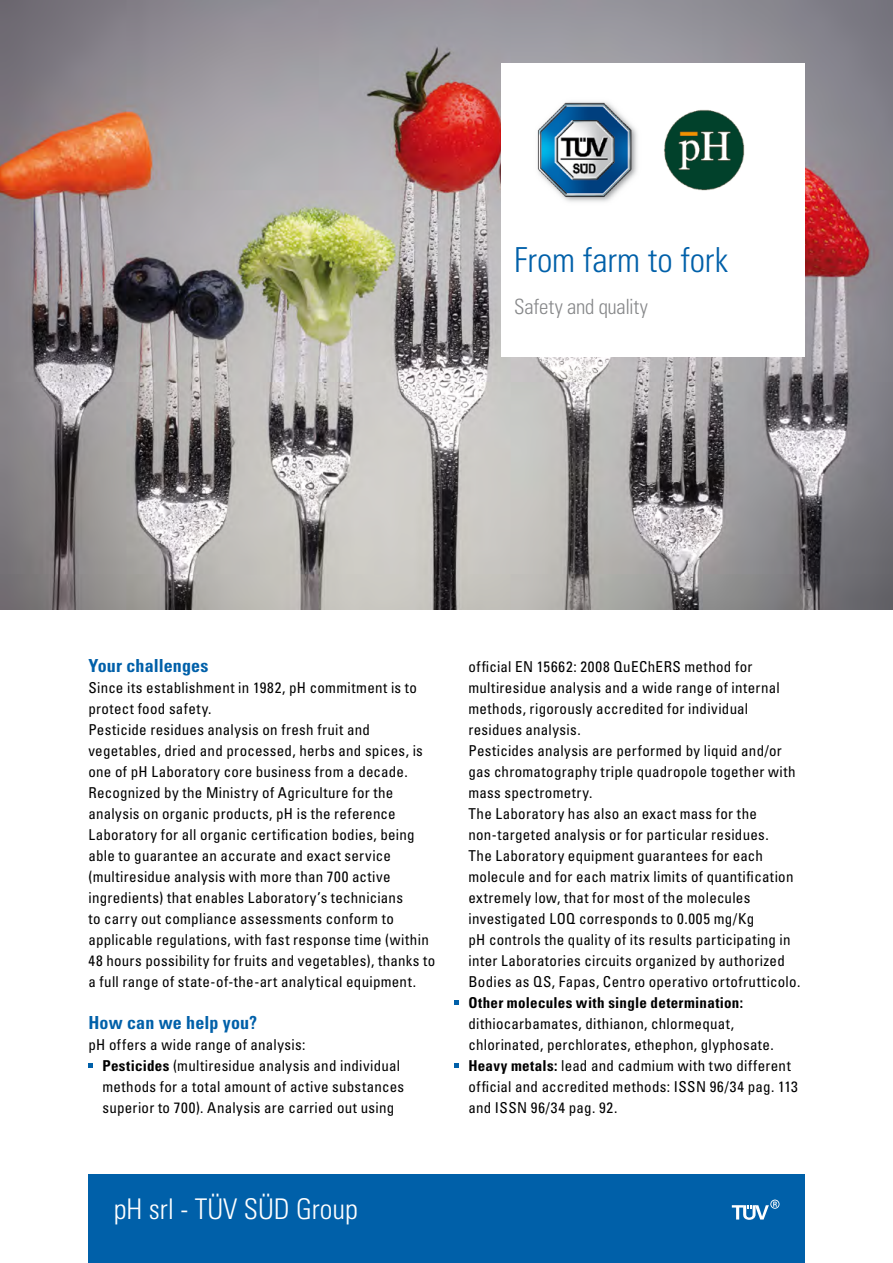
<style>
.page{position:relative;width:893px;height:1263px;background:#fff}
.page>*{position:absolute;margin:0;border:0;box-sizing:border-box;transform-origin:0 0}
.t1{font:300 condensed 34.5px "Univers LT Std";color:#0060a9}
.t2{font:300 condensed 28.5px "Univers LT Std";color:#fff}
.t3{font:300 condensed 21px "Univers LT Std";letter-spacing:-.01em;color:#87888a}
.t4{font:700 condensed 18px "Univers LT Std";letter-spacing:.01em;color:#0060a9}
.t5{font:condensed 15px/21px "Univers LT Std";letter-spacing:.02em;color:#000}
.t6{font:700 condensed 15px "Univers LT Std";letter-spacing:.02em;color:#000}
.s1{font-weight:700}
</style>
<div class="page">
<div style="left:88px;top:1174px;width:717px;height:89px;background:#0060a9"></div>
<svg style="left:732px;top:1199px;width:47px;height:21px"></svg>
<img style="left:0;top:0;width:893px;height:609px">
<svg style="left:88px;top:1064px;width:5px;height:4px"></svg>
<svg style="left:454px;top:1001px;width:5px;height:4px"></svg>
<svg style="left:454px;top:1064px;width:5px;height:4px"></svg>
<div style="left:501px;top:63px;width:304px;height:294px;background:#fff"></div>
<img style="left:537px;top:101px;width:208px;height:101px">
<h1 class="t1" style="left:514px;top:239px;width:215px">From farm to fork</h1>
<h3 class="t3" style="left:514px;top:294px;width:136px">Safety and quality</h3>
<p class="t4" style="left:88px;top:655px;width:122px">Your challenges</p>
<p class="t5" style="left:88px;top:677px;width:348px">Since its establishment in 1982, pH commitment is to protect food safety.<br>Pesticide residues analysis on fresh fruit and vegetables, dried and processed, herbs and spices, is one of pH Laboratory core business from a decade.<br>Recognized by the Ministry of Agriculture for the analysis on organic products, pH is the reference Laboratory for all organic certification bodies, being able to guarantee an accurate and exact service (multiresidue analysis with more than 700 active ingredients) that enables Laboratory’s technicians<br>to carry out compliance assessments conform to applicable regulations, with fast response time (within 48 hours possibility for fruits and vegetables), thanks to a full range of state-of-the-art analytical equipment.</p>
<p class="t4" style="left:88px;top:1012px;width:170px">How can we help you?</p>
<p class="t5" style="left:102px;top:1034px;width:303px;text-indent:-14px">pH offers a wide range of analysis:<br><span class="s1">Pesticides</span> (multiresidue analysis and individual methods for a total amount of active substances superior to 700). Analysis are carried out using</p>
<h2 class="t2" style="left:114px;top:1191px;width:245px">pH srl - TÜV SÜD Group</h2>
<p class="t5" style="left:468px;top:656px;width:334px">official EN 15662: 2008 QuEChERS method for multiresidue analysis and a wide range of internal methods, rigorously accredited for individual residues analysis.<br>Pesticides analysis are performed by liquid and/or gas chromatography triple quadropole together with mass spectrometry.<br>The Laboratory has also an exact mass for the non-targeted analysis or for particular residues.<br>The Laboratory equipment guarantees for each molecule and for each matrix limits of quantification extremely low, that for most of the molecules investigated LOQ corresponds to 0.005 mg/Kg<br>pH controls the quality of its results participating in inter Laboratories circuits organized by authorized Bodies as QS, Fapas, Centro operativo ortofrutticolo.</p>
<p class="t6" style="left:468px;top:993px;width:276px">Other molecules with single determination:</p>
<p class="t5" style="left:468px;top:1013px;width:331px">dithiocarbamates, dithianon, chlormequat, chlorinated, perchlorates, ethephon, glyphosate.<br><span class="s1">Heavy metals:</span> lead and cadmium with two different official and accredited methods: ISSN 96/34 pag. 113 and ISSN 96/34 pag. 92.</p>
</div>
